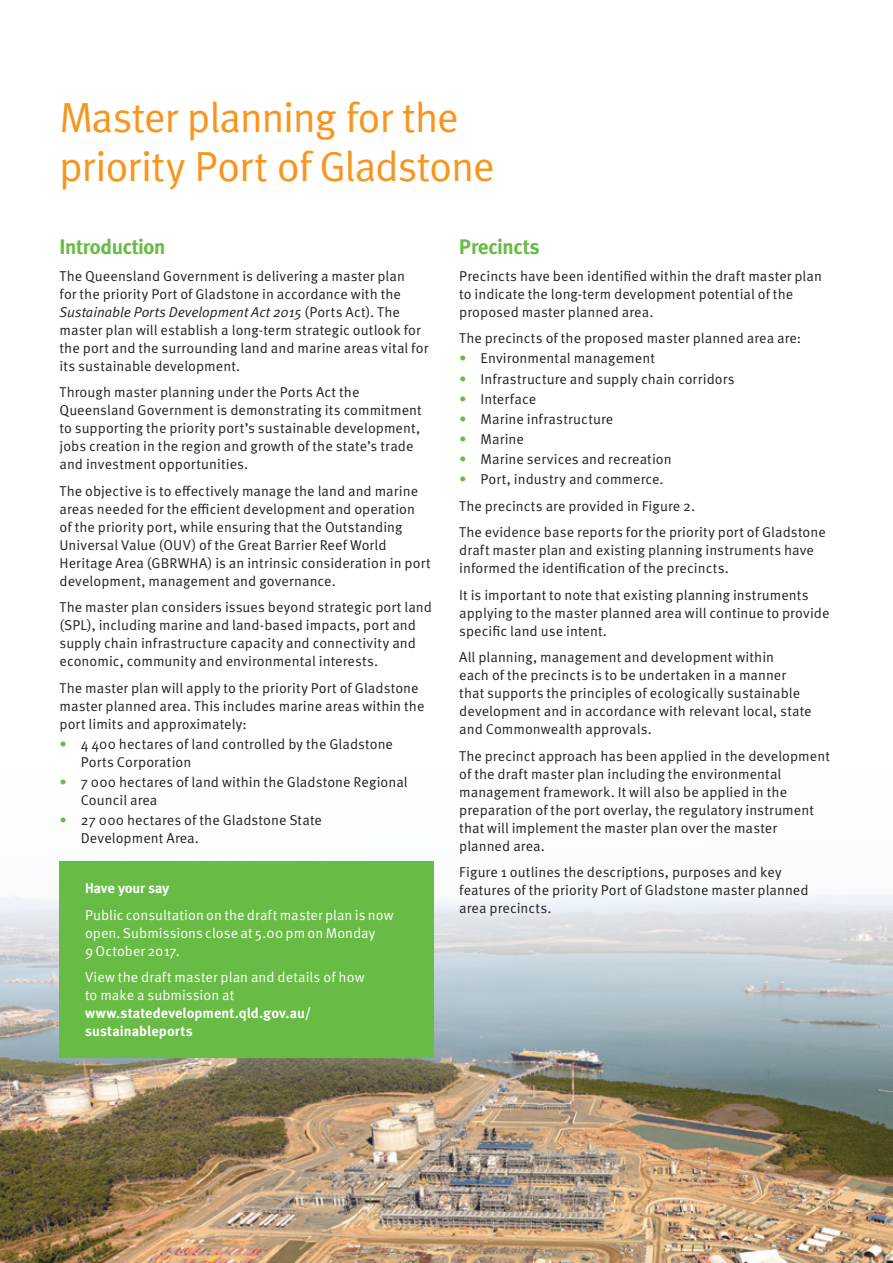
<style>
.page{position:relative;width:893px;height:1263px;background:#fff}
.page>*{position:absolute;margin:0;border:0;box-sizing:border-box;transform-origin:0 0}
.t1{font:42.15px/49.3px "Meta";letter-spacing:-.015em;color:#f7951d}
.Subtitle{font:700 21px "Meta";letter-spacing:-.005em;color:#68bc45}
.Body_Text{font:14.25px/18px "Meta OT";letter-spacing:.005em;color:#231f20}
.Body_Text-2{font:14.25px/18px "Meta OT Norm";letter-spacing:.005em;color:#231f20}
.Body_Text-3{font:14.25px/18px "Meta OT";color:#fff}
.Subtitle-2{font:14.25px/18px "Meta OT";letter-spacing:.005em;color:#fff}
.Subtitle-3{font:700 14.25px "Meta";letter-spacing:-.005em;color:#fff}
.s1{font-family:"Meta Normal";font-style:italic}
.s2{color:#68bc45}
.s3{font-weight:700}
</style>
<div class="page">
<img style="left:0;top:861px;width:893px;height:402px">
<div style="left:60px;top:861px;width:374px;height:196px;background:#68bc45"></div>
<p class="t1" style="left:60px;top:92px;width:436px">Master planning for the priority Port of Gladstone</p>
<p class="Subtitle" style="left:60px;top:235px;width:107px">Introduction</p>
<p class="Body_Text" style="left:60px;top:267px;width:370px">The Queensland Government is delivering a master plan<br>for the priority Port of Gladstone in accordance with the <span class="s1">Sustainable Ports Development Act 2015</span> (Ports Act). The master plan will establish a long-term strategic outlook for the port and the surrounding land and marine areas vital for its sustainable development.</p>
<p class="Body_Text" style="left:60px;top:384px;width:364px">Through master planning under the Ports Act the Queensland Government is demonstrating its commitment to supporting the priority port’s sustainable development, jobs creation in the region and growth of the state’s trade and investment opportunities.</p>
<p class="Body_Text" style="left:60px;top:482px;width:373px">The objective is to effectively manage the land and marine areas needed for the efficient development and operation of the priority port, while ensuring that the Outstanding Universal Value (OUV) of the Great Barrier Reef World Heritage Area (GBRWHA) is an intrinsic consideration in port development, management and governance.</p>
<p class="Body_Text" style="left:60px;top:598px;width:374px">The master plan considers issues beyond strategic port land (SPL), including marine and land-based impacts, port and supply chain infrastructure capacity and connectivity and economic, community and environmental interests.</p>
<p class="Body_Text" style="left:60px;top:679px;width:366px">The master plan will apply to the priority Port of Gladstone master planned area. This includes marine areas within the port limits and approximately:</p>
<p class="Body_Text-2" style="left:81px;top:735px;width:314px;text-indent:-21px"><span class="s2">•</span> 4 400 hectares of land controlled by the Gladstone<br>Ports Corporation</p>
<p class="Body_Text-2" style="left:81px;top:773px;width:328px;text-indent:-21px"><span class="s2">•</span> 7 000 hectares of land within the Gladstone Regional<br>Council area</p>
<p class="Body_Text-2" style="left:81px;top:811px;width:243px;text-indent:-21px"><span class="s2">•</span> 27 000 hectares of the Gladstone State<br>Development Area.</p>
<p class="Subtitle-3" style="left:85px;top:880px;width:86px">Have your say</p>
<p class="Subtitle-2" style="left:85px;top:906px;width:310px">Public consultation on the draft master plan is now open. Submissions close at 5.00 pm on Monday<br>9 October 2017.</p>
<p class="Body_Text-3" style="left:85px;top:968px;width:281px">View the draft master plan and details of how to make a submission at <span class="s3">www.statedevelopment.qld.gov.au/ sustainableports</span></p>
<p class="Subtitle" style="left:459px;top:235px;width:82px">Precincts</p>
<p class="Body_Text" style="left:459px;top:267px;width:364px">Precincts have been identified within the draft master plan to indicate the long-term development potential of the proposed master planned area.</p>
<p class="Body_Text-2" style="left:459px;top:330px;width:344px">The precincts of the proposed master planned area are:</p>
<p class="Body_Text-2" style="left:459px;top:350px;width:197px"><span class="s2">•</span> Environmental management</p>
<p class="Body_Text-2" style="left:459px;top:370px;width:277px"><span class="s2">•</span> Infrastructure and supply chain corridors</p>
<p class="Body_Text-2" style="left:459px;top:390px;width:78px"><span class="s2">•</span> Interface</p>
<p class="Body_Text-2" style="left:459px;top:410px;width:156px"><span class="s2">•</span> Marine infrastructure</p>
<p class="Body_Text-2" style="left:459px;top:430px;width:66px"><span class="s2">•</span> Marine</p>
<p class="Body_Text-2" style="left:459px;top:450px;width:214px"><span class="s2">•</span> Marine services and recreation</p>
<p class="Body_Text-2" style="left:459px;top:470px;width:206px"><span class="s2">•</span> Port, industry and commerce.</p>
<p class="Body_Text" style="left:459px;top:497px;width:237px">The precincts are provided in Figure 2.</p>
<p class="Body_Text" style="left:459px;top:523px;width:368px">The evidence base reports for the priority port of Gladstone draft master plan and existing planning instruments have informed the identification of the precincts.</p>
<p class="Body_Text" style="left:459px;top:586px;width:372px">It is important to note that existing planning instruments applying to the master planned area will continue to provide specific land use intent.</p>
<p class="Body_Text" style="left:459px;top:648px;width:354px">All planning, management and development within<br>each of the precincts is to be undertaken in a manner that supports the principles of ecologically sustainable development and in accordance with relevant local, state and Commonwealth approvals.</p>
<p class="Body_Text" style="left:459px;top:747px;width:372px">The precinct approach has been applied in the development of the draft master plan including the environmental management framework. It will also be applied in the preparation of the port overlay, the regulatory instrument that will implement the master plan over the master planned area.</p>
<p class="Body_Text" style="left:459px;top:863px;width:351px">Figure 1 outlines the descriptions, purposes and key features of the priority Port of Gladstone master planned area precincts.</p>
</div>
